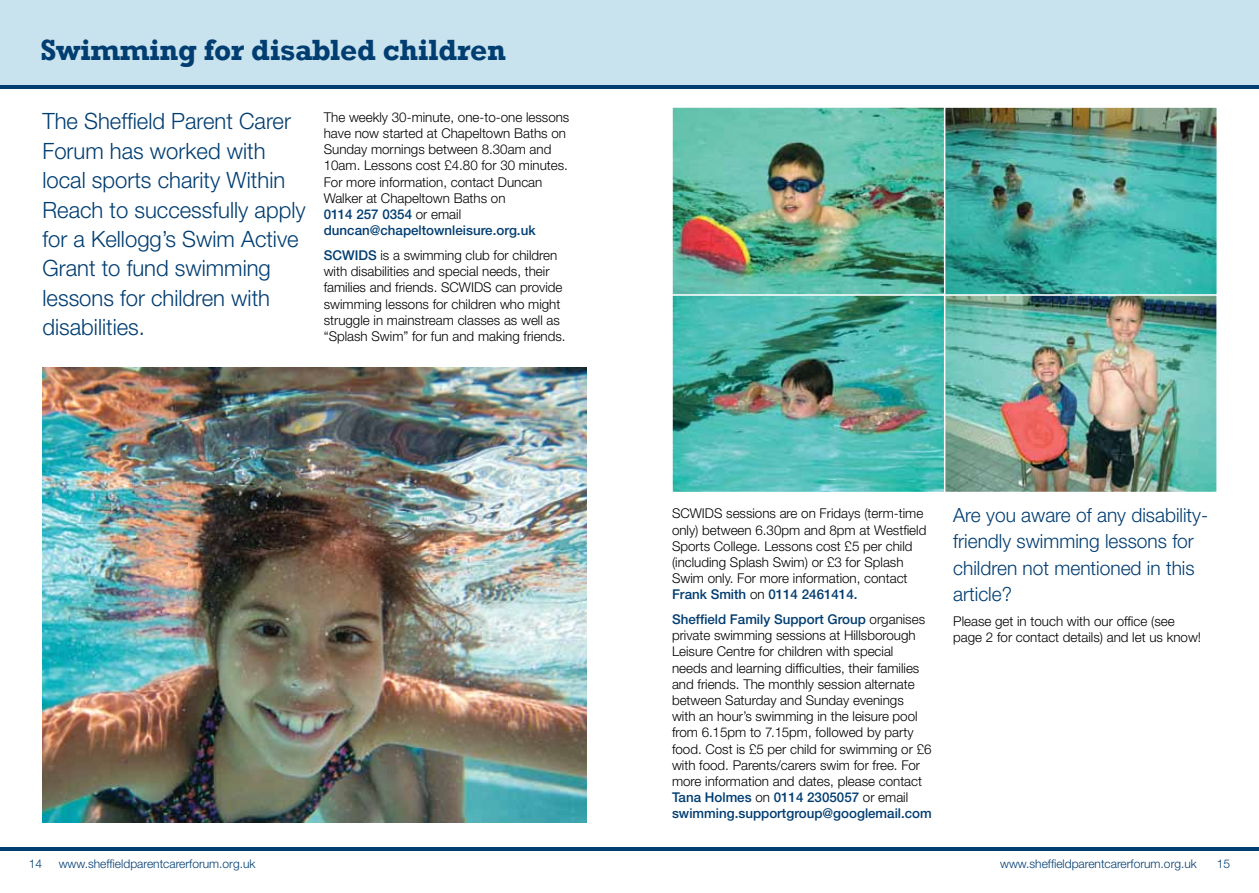
<style>
.page{position:relative;width:1259px;height:893px;background:#fff}
.page>*{position:absolute;margin:0;border:0;box-sizing:border-box;transform-origin:0 0}
.t1{font:700 30px "Rockwell";letter-spacing:-.01em;color:#003d71}
.t2{font:300 22.5px/29.4px "Helvetica Neue";color:#003d71}
.t3{font:300 19.5px/26.4px "Helvetica Neue";color:#003d71}
.t4{font:300 13.5px/16.2px "Helvetica Neue";color:#000}
.t5{font:300 12px "Helvetica Neue";color:#003d71}
.s1{font-weight:500;color:#003d71}
</style>
<div class="page">
<div style="left:0;top:0;width:1259px;height:85px;background:#c8e2ee"></div>
<hr style="left:0;top:85px;width:1259px;height:3px;background:#003d71">
<hr style="left:0;top:847px;width:1259px;height:3px;background:#003d71">
<img style="left:945px;top:109px;width:270px;height:184px">
<div style="left:941px;top:106px;width:277px;height:190px;border:2px solid #fff"></div>
<img style="left:674px;top:109px;width:268px;height:381px">
<div style="left:671px;top:106px;width:274px;height:190px;border:2px solid #fff"></div>
<img style="left:940px;top:293px;width:278px;height:199px">
<img style="left:43px;top:368px;width:544px;height:455px">
<div style="left:671px;top:294px;width:274px;height:199px;border:2px solid #fff"></div>
<h1 class="t1" style="left:40px;top:31px;width:467px">Swimming for disabled children</h1>
<h2 class="t2" style="left:43px;top:107px;width:265px">The Sheffield Parent Carer<br>Forum has worked with local sports charity Within<br>Reach to successfully apply for a Kellogg’s Swim Active<br>Grant to fund swimming lessons for children with disabilities.</h2>
<p class="t4" style="left:324px;top:109px;width:247px">The weekly 30-minute, one-to-one lessons have now started at Chapeltown Baths on Sunday mornings between 8.30am and 10am. Lessons cost £4.80 for 30 minutes.<br>For more information, contact Duncan Walker at Chapeltown Baths on<br><span class="s1">0114 257 0354</span> or email <span class="s1">duncan@chapeltownleisure.org.uk</span></p>
<p class="t4" style="left:324px;top:247px;width:243px"><span class="s1">SCWIDS</span> is a swimming club for children with disabilities and special needs, their families and friends. SCWIDS can provide swimming lessons for children who might struggle in mainstream classes as well as “Splash Swim” for fun and making friends.</p>
<p class="t4" style="left:672px;top:506px;width:256px">SCWIDS sessions are on Fridays (term-time only) between 6.30pm and 8pm at Westfield Sports College. Lessons cost £5 per child (including Splash Swim) or £3 for Splash Swim only. For more information, contact <span class="s1">Frank Smith</span> on <span class="s1">0114 2461414.</span></p>
<p class="t4" style="left:672px;top:611px;width:261px"><span class="s1">Sheffield Family Support Group</span> organises private swimming sessions at Hillsborough Leisure Centre for children with special needs and learning difficulties, their families and friends. The monthly session alternate between Saturday and Sunday evenings<br>with an hour’s swimming in the leisure pool from 6.15pm to 7.15pm, followed by party food. Cost is £5 per child for swimming or £6 with food. Parents/carers swim for free. For more information and dates, please contact <span class="s1">Tana Holmes</span> on <span class="s1">0114 2305057</span> or email <span class="s1">swimming.supportgroup@googlemail.com</span></p>
<h3 class="t3" style="left:953px;top:502px;width:256px">Are you aware of any disability&shy;friendly swimming lessons for children not mentioned in this article?</h3>
<p class="t4" style="left:953px;top:613px;width:249px">Please get in touch with our office (see page 2 for contact details) and let us know!</p>
<p class="t5" style="left:29px;top:857px;width:15px">14</p>
<p class="t5" style="left:59px;top:857px;width:198px">www.sheffieldparentcarerforum.org.uk</p>
<p class="t5" style="left:1000px;top:857px;width:198px">www.sheffieldparentcarerforum.org.uk</p>
<p class="t5" style="left:1217px;top:857px;width:15px">15</p>
</div>
